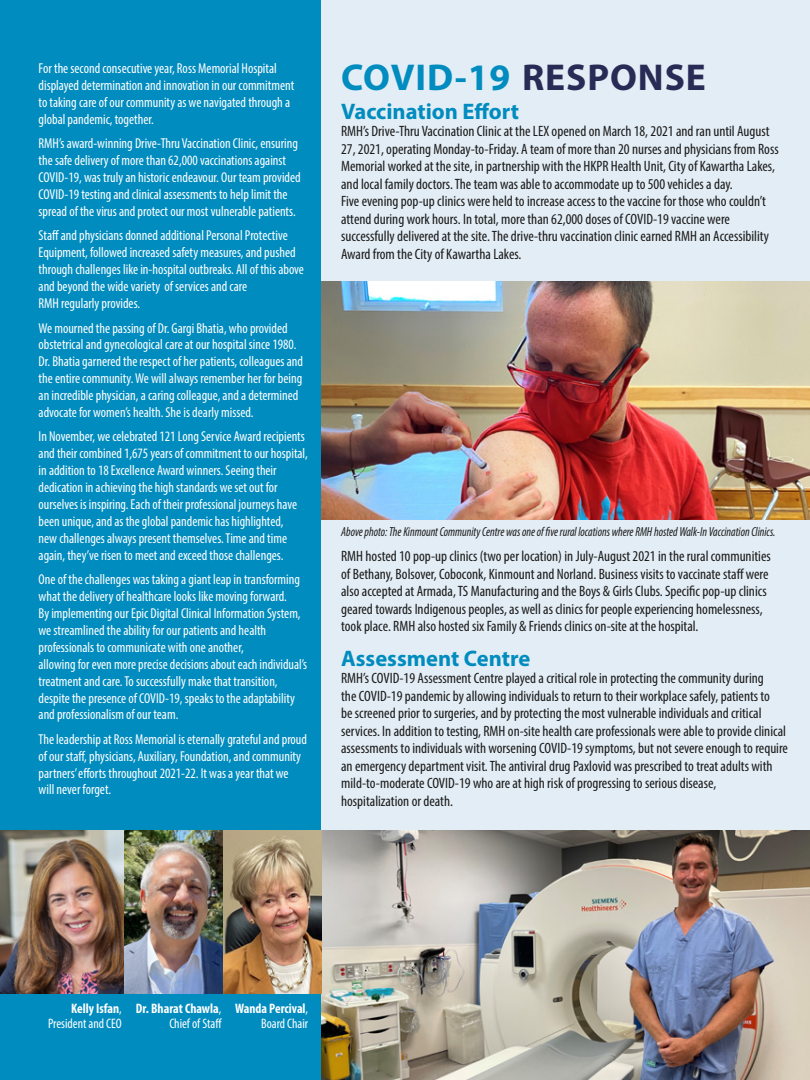
<style>
.page{position:relative;width:810px;height:1080px;background:#fff}
.page>*{position:absolute;margin:0;border:0;box-sizing:border-box;transform-origin:0 0}
.t1{font:700 37.5px "Myriad Pro";letter-spacing:.025em;color:#008cbf}
.t2{font:700 22.5px "Myriad Pro";color:#008cbf}
.t3{font:condensed 15px/17.5px "Myriad Pro";color:#1a1a1a}
.t4{font:condensed 14.38px/16.9px "Myriad Pro";color:#fff}
.t5{font:700 condensed 13.75px/15px "Myriad Pro";color:#fff;text-align:right}
.t6{font:condensed 13.75px/15px "Myriad Pro";color:#fff;text-align:right}
.t7{font:italic condensed 13.12px "Myriad Pro";color:#1a1a1a;scale:.9 1}
.s1{color:#282b55}
.s2{font-weight:700}
.s3{font-weight:400}
</style>
<div class="page">
<div style="left:0;top:0;width:321px;height:1080px;background:#008cbf"></div>
<div style="left:321px;top:0;width:489px;height:1080px;background:#e3edf5"></div>
<img style="left:321px;top:830px;width:489px;height:250px">
<img style="left:321px;top:282px;width:489px;height:237px">
<img style="left:132px;top:830px;width:189px;height:163px">
<img style="left:0;top:830px;width:132px;height:163px">
<p class="t4" style="left:39px;top:60px;width:257px">For the second consecutive year, Ross Memorial Hospital displayed determination and innovation in our commitment to taking care of our community as we navigated through a global pandemic, together.</p>
<p class="t4" style="left:39px;top:135px;width:264px">RMH’s award-winning Drive-Thru Vaccination Clinic, ensuring the safe delivery of more than 62,000 vaccinations against COVID-19, was truly an historic endeavour. Our team provided COVID-19 testing and clinical assessments to help limit the spread of the virus and protect our most vulnerable patients.</p>
<p class="t4" style="left:39px;top:227px;width:267px">Staff and physicians donned additional Personal Protective Equipment, followed increased safety measures, and pushed through challenges like in-hospital outbreaks. All of this above and beyond the wide variety of services and care<br>RMH regularly provides.</p>
<p class="t4" style="left:39px;top:319px;width:266px">We mourned the passing of Dr. Gargi Bhatia, who provided obstetrical and gynecological care at our hospital since 1980.<br>Dr. Bhatia garnered the respect of her patients, colleagues and the entire community. We will always remember her for being an incredible physician, a caring colleague, and a determined advocate for women’s health. She is dearly missed.</p>
<p class="t4" style="left:39px;top:428px;width:271px">In November, we celebrated 121 Long Service Award recipients and their combined 1,675 years of commitment to our hospital, in addition to 18 Excellence Award winners. Seeing their dedication in achieving the high standards we set out for ourselves is inspiring. Each of their professional journeys have been unique, and as the global pandemic has highlighted,<br>new challenges always present themselves. Time and time again, they’ve risen to meet and exceed those challenges.</p>
<p class="t4" style="left:39px;top:571px;width:270px">One of the challenges was taking a giant leap in transforming what the delivery of healthcare looks like moving forward.<br>By implementing our Epic Digital Clinical Information System, we streamlined the ability for our patients and health professionals to communicate with one another,<br>allowing for even more precise decisions about each individual’s treatment and care. To successfully make that transition, despite the presence of COVID-19, speaks to the adaptability and professionalism of our team.</p>
<p class="t4" style="left:39px;top:730px;width:270px">The leadership at Ross Memorial is eternally grateful and proud of our staff, physicians, Auxiliary, Foundation, and community partners’ efforts throughout 2021-22. It was a year that we will never forget.</p>
<h1 class="t1" style="left:341px;top:53px;width:366px">COVID-19 <span class="s1">RESPONSE</span></h1>
<h2 class="t2" style="left:341px;top:97px;width:180px">Vaccination Effort</h2>
<p class="t3" style="left:341px;top:122px;width:439px">RMH’s Drive-Thru Vaccination Clinic at the LEX opened on March 18, 2021 and ran until August 27, 2021, operating Monday-to-Friday. A team of more than 20 nurses and physicians from Ross Memorial worked at the site, in partnership with the HKPR Health Unit, City of Kawartha Lakes, and local family doctors. The team was able to accommodate up to 500 vehicles a day.<br>Five evening pop-up clinics were held to increase access to the vaccine for those who couldn’t attend during work hours. In total, more than 62,000 doses of COVID-19 vaccine were successfully delivered at the site. The drive-thru vaccination clinic earned RMH an Accessibility Award from the City of Kawartha Lakes.</p>
<p class="t7" style="left:341px;top:524px;width:484px">Above photo: The Kinmount Community Centre was one of five rural locations where RMH hosted Walk-In Vaccination Clinics.</p>
<p class="t3" style="left:341px;top:547px;width:431px">RMH hosted 10 pop-up clinics (two per location) in July-August 2021 in the rural communities of Bethany, Bolsover, Coboconk, Kinmount and Norland. Business visits to vaccinate staff were also accepted at Armada, TS Manufacturing and the Boys &amp; Girls Clubs. Specific pop-up clinics geared towards Indigenous peoples, as well as clinics for people experiencing homelessness, took place. RMH also hosted six Family &amp; Friends clinics on-site at the hospital.</p>
<h2 class="t2" style="left:341px;top:643px;width:191px">Assessment Centre</h2>
<p class="t3" style="left:341px;top:669px;width:448px">RMH’s COVID-19 Assessment Centre played a critical role in protecting the community during<br>the COVID-19 pandemic by allowing individuals to return to their workplace safely, patients to<br>be screened prior to surgeries, and by protecting the most vulnerable individuals and critical services. In addition to testing, RMH on-site health care professionals were able to provide clinical assessments to individuals with worsening COVID-19 symptoms, but not severe enough to require an emergency department visit. The antiviral drug Paxlovid was prescribed to treat adults with mild-to-moderate COVID-19 who are at high risk of progressing to serious disease, hospitalization or death.</p>
<p class="t6" style="left:48px;top:1001px;width:75px"><span class="s2">Kelly Isfan</span>,<br>President and CEO</p>
<p class="t5" style="left:136px;top:1001px;width:87px">Dr. Bharat Chawla<span class="s3">,<br>Chief of Staff</span></p>
<p class="t5" style="left:235px;top:1001px;width:75px">Wanda Percival<span class="s3">,<br>Board Chair</span></p>
</div>
